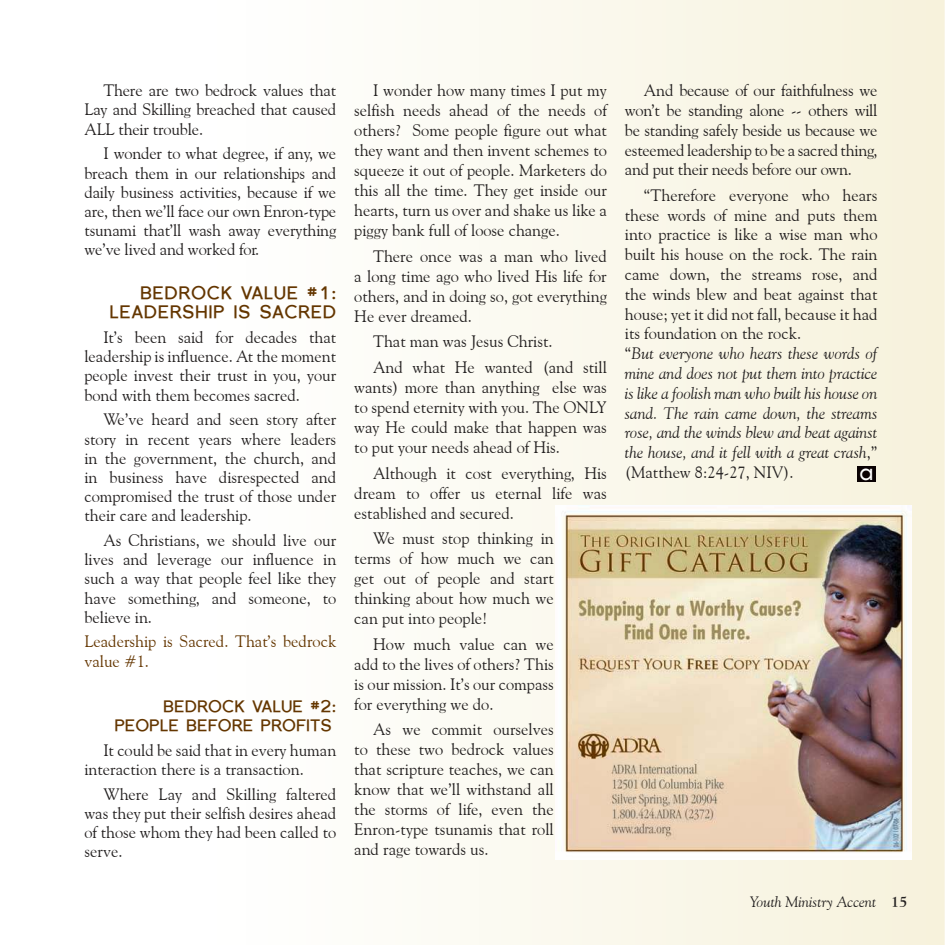
<style>
.page{position:relative;width:945px;height:945px;background:#fff}
.page>*{position:absolute;margin:0;border:0;box-sizing:border-box;transform-origin:0 0}
.t1{font:21px "Florencesans";color:#fff}
.t2{font:700 18px/19.2px "Florencesans";letter-spacing:.025em;color:#643600;text-align:right}
.t3{font:16.5px/19.2px "Goudy Old Style BT";color:#221f1f;text-align:justify}
.t4{font:16.5px/19.2px "Goudy Old Style BT";color:#643600}
.t5{font:700 16.5px/19.2px "Florencesans";color:#643600;text-align:right}
.t6{font:italic 15px "Goudy Old Style BT";color:#221f1f}
.s1{font-style:italic}
.s2{font-weight:700;font-style:normal}
</style>
<div class="page">
<img style="left:555px;top:506px;width:357px;height:347px">
<div style="left:857px;top:466px;width:19px;height:16px;background:#0a0203"></div>
<p class="t3" style="left:84px;top:81px;width:253px;text-indent:19px">There are two bedrock values that Lay and Skilling breached that caused ALL their trouble.</p>
<p class="t3" style="left:84px;top:144px;width:253px;text-indent:19px">I wonder to what degree, if any, we breach them in our relationships and daily business activities, because if we are, then we’ll face our own Enron-type tsunami that’ll wash away everything we’ve lived and worked for.</p>
<p class="t2" style="left:110px;top:283px;width:228px">BEDROCK VALUE #1:<br>LEADERSHIP IS SACRED</p>
<p class="t3" style="left:84px;top:327px;width:253px;text-indent:19px">It’s been said for decades that leadership is influence. At the moment people invest their trust in you, your bond with them becomes sacred.</p>
<p class="t3" style="left:84px;top:410px;width:253px;text-indent:19px">We’ve heard and seen story after story in recent years where leaders in the government, the church, and in business have disrespected and compromised the trust of those under their care and leadership.</p>
<p class="t3" style="left:84px;top:530px;width:253px;text-indent:19px">As Christians, we should live our lives and leverage our influence in such a way that people feel like they have something, and someone, to believe in.</p>
<p class="t4" style="left:84px;top:632px;width:253px">Leadership is Sacred. That’s bedrock value #1.</p>
<p class="t5" style="left:114px;top:697px;width:223px">BEDROCK VALUE #2:<br>PEOPLE BEFORE PROFITS</p>
<p class="t3" style="left:84px;top:740px;width:253px;text-indent:19px">It could be said that in every human interaction there is a transaction.</p>
<p class="t3" style="left:84px;top:784px;width:253px;text-indent:19px">Where Lay and Skilling faltered was they put their selfish desires ahead of those whom they had been called to serve.</p>
<p class="t3" style="left:354px;top:80px;width:254px;line-height:20.1px;text-indent:19px">I wonder how many times I put my selfish needs ahead of the needs of others? Some people figure out what they want and then invent schemes to squeeze it out of people. Marketers do this all the time. They get inside our hearts, turn us over and shake us like a piggy bank full of loose change.</p>
<p class="t3" style="left:354px;top:246px;width:254px;line-height:20.1px;text-indent:19px">There once was a man who lived a long time ago who lived His life for others, and in doing so, got everything He ever dreamed.</p>
<p class="t3" style="left:373px;top:329px;width:235px;line-height:25.5px">That man was Jesus Christ.<br>And what He wanted (and still</p>
<p class="t3" style="left:354px;top:377px;width:254px;line-height:20.1px">wants) more than anything else was to spend eternity with you. The ONLY way He could make that happen was to put your needs ahead of His.</p>
<p class="t3" style="left:354px;top:463px;width:254px;line-height:20.1px;text-indent:19px">Although it cost everything, His dream to offer us eternal life was established and secured.</p>
<p class="t3" style="left:354px;top:528px;width:201px;line-height:20px;text-indent:19px">We must stop thinking in terms of how much we can get out of people and start thinking about how much we can put into people!</p>
<p class="t3" style="left:354px;top:634px;width:201px;line-height:20px;text-indent:19px">How much value can we add to the lives of others? This is our mission. It’s our compass for everything we do.</p>
<p class="t3" style="left:354px;top:719px;width:201px;line-height:20px;text-indent:19px">As we commit ourselves to these two bedrock values that scripture teaches, we can know that we’ll withstand all the storms of life, even the Enron-type tsunamis that roll and rage towards us.</p>
<p class="t3" style="left:625px;top:80px;width:254px;line-height:19.8px;text-indent:19px">And because of our faithfulness we won’t be standing alone -- others will be standing safely beside us because we esteemed leadership to be a sacred thing, and put their needs before our own.</p>
<p class="t3" style="left:625px;top:185px;width:254px;line-height:19.8px;text-align:left;text-indent:19px">“Therefore everyone who hears these words of mine and puts them into practice is like a wise man who built his house on the rock. The rain came down, the streams rose, and the winds blew and beat against that house; yet it did not fall, because it had its foundation on the rock.<br>“<span class="s1">But everyone who hears these words of mine and does not put them into practice is like a foolish man who built his house on sand. The rain came down, the streams rose, and the winds blew and beat against the house, and it fell with a great crash</span>,” (Matthew 8:24-27, NIV).</p>
<p class="t1" style="left:860px;top:462px;width:16px">a</p>
<p class="t6" style="left:750px;top:892px;width:159px">Youth Ministry Accent <span class="s2">15</span></p>
</div>
